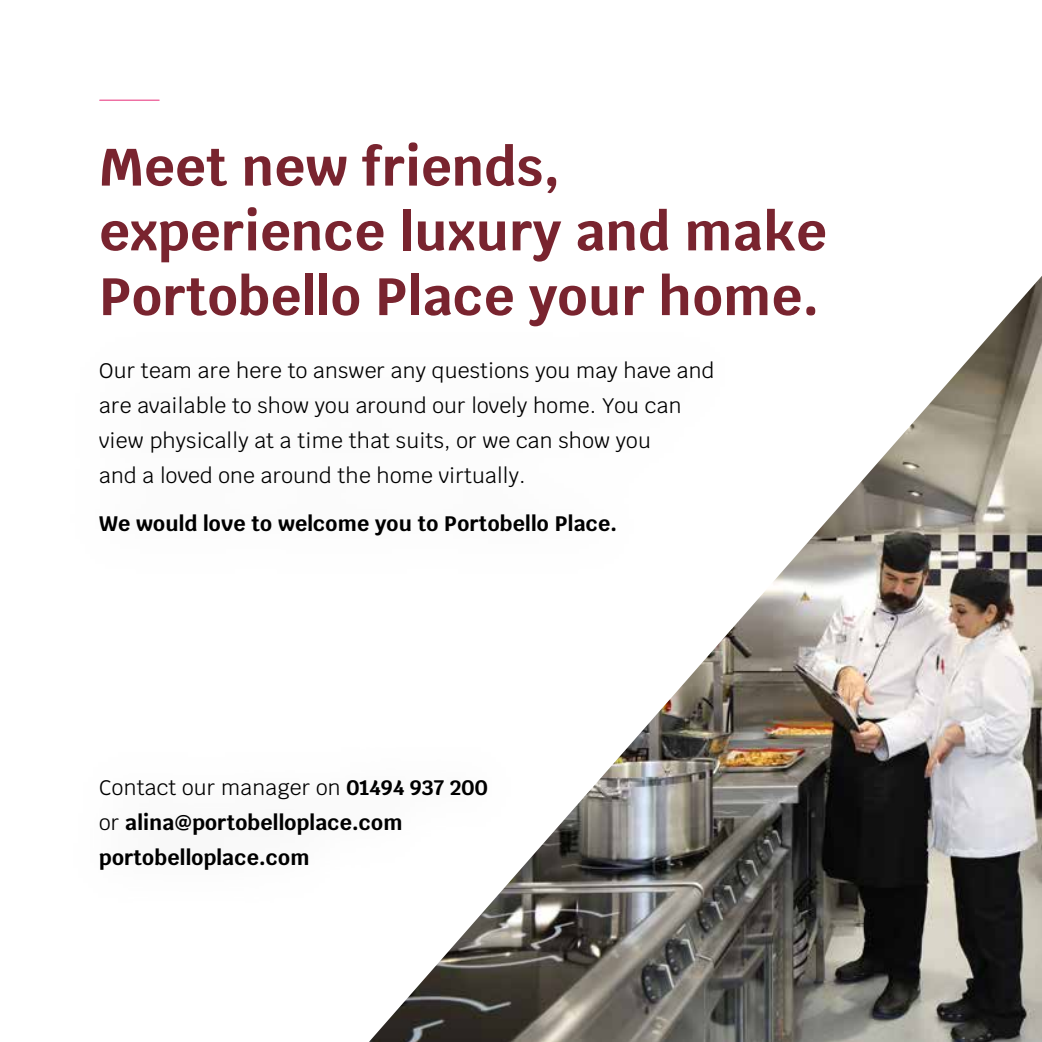
<style>
.page{position:relative;width:1042px;height:1042px;background:#fff}
.page>*{position:absolute;margin:0;border:0;box-sizing:border-box;transform-origin:0 0}
.t1{font:700 52.5px/64.8px "Krub";letter-spacing:.01em;color:#79242f}
.t2{font:21px/35px "Krub";letter-spacing:.01em;color:#000}
.t3{font:700 21px/35px "Krub";letter-spacing:.01em;color:#000}
.s1{font-weight:400}
</style>
<div class="page">
<img style="left:369px;top:276px;width:673px;height:766px">
<hr style="left:100px;top:100px;width:59px;height:1px;background:#e72b78">
<div style="left:55px;top:734px;width:475px;height:179px;background:#fefefe"></div>
<h1 class="t1" style="left:99px;top:135px;width:729px">Meet new friends, experience luxury and make<br>Portobello Place your home.</h1>
<p class="t2" style="left:99px;top:353px;width:616px">Our team are here to answer any questions you may have and are available to show you around our lovely home. You can view physically at a time that suits, or we can show you<br>and a loved one around the home virtually.</p>
<p class="t3" style="left:99px;top:506px;width:519px">We would love to welcome you to Portobello Place.</p>
<p class="t3" style="left:99px;top:770px;width:390px"><span class="s1">Contact our manager on</span> 01494 937 200 <span class="s1">or</span> alina@portobelloplace.com portobelloplace.com</p>
</div>
